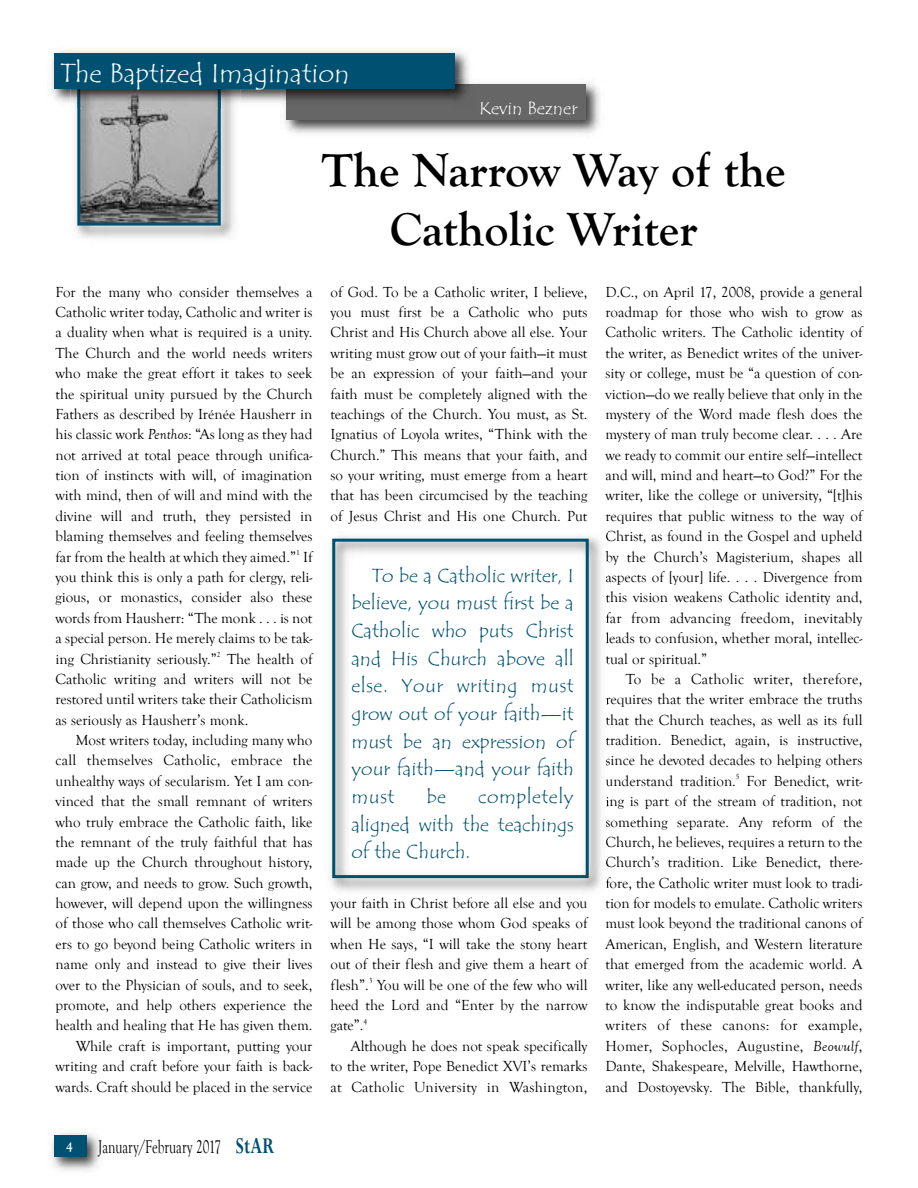
<style>
.page{position:relative;width:918px;height:1188px;background:#fff}
.page>*{position:absolute;margin:0;border:0;box-sizing:border-box;transform-origin:0 0}
.t1{font:700 48px/58.5px "Goudy Old Style T";color:#000;text-align:center}
.t2{font:27px "Tempus Sans ITC";color:#fff}
.t3{font:19.5px/27.6px "Tempus Sans ITC";color:#005171;text-align:justify}
.t4{font:18.9px "Goudy Old Style T";color:#000;scale:.71 1}
.t5{font:18px "Tempus Sans ITC";color:#fff}
.t6{font:15px/20.4px "Goudy Old Style T";color:#000;text-align:justify}
.t7{font:700 13.5px "Goudy Old Style T";color:#fff}
.s1{font-style:italic}
.s2{font-family:"Perpetua";font-weight:700;font-size:25.2px;color:#005171}
</style>
<div class="page">
<img style="left:75px;top:108px;width:160px;height:130px">
<div style="left:77px;top:82px;width:144px;height:144px;border:3px solid #005171"></div>
<img style="left:51px;top:1132px;width:48px;height:39px">
<div style="left:54px;top:1135px;width:32px;height:21px;background:#005171"></div>
<img style="left:285px;top:83px;width:315px;height:51px">
<div style="left:287px;top:85px;width:299px;height:35px;background:#666"></div>
<img style="left:52px;top:50px;width:417px;height:53px">
<img style="left:71px;top:89px;width:169px;height:19px">
<img style="left:77px;top:89px;width:144px;height:19px">
<img style="left:280px;top:78px;width:195px;height:30px">
<div style="left:54px;top:53px;width:401px;height:36px;background:#005171"></div>
<svg style="left:606px;top:532px;width:2px;height:9px"></svg>
<svg style="left:606px;top:551px;width:2px;height:11px"></svg>
<svg style="left:606px;top:595px;width:2px;height:8px"></svg>
<svg style="left:606px;top:613px;width:2px;height:10px"></svg>
<svg style="left:606px;top:632px;width:2px;height:11px"></svg>
<svg style="left:606px;top:656px;width:2px;height:8px"></svg>
<svg style="left:606px;top:717px;width:2px;height:8px"></svg>
<svg style="left:606px;top:737px;width:2px;height:8px"></svg>
<svg style="left:606px;top:779px;width:2px;height:7px"></svg>
<svg style="left:606px;top:797px;width:2px;height:10px"></svg>
<svg style="left:606px;top:838px;width:2px;height:8px"></svg>
<svg style="left:606px;top:858px;width:2px;height:9px"></svg>
<svg style="left:606px;top:878px;width:2px;height:10px"></svg>
<div style="left:332px;top:539px;width:257px;height:339px;border:3px solid #005171"></div>
<h2 class="t2" style="left:60px;top:56px;width:291px">The Baptized Imagination</h2>
<p class="t5" style="left:479px;top:97px;width:100px">Kevin Bezner</p>
<h1 class="t1" style="left:322px;top:141px;width:465px">The Narrow Way of the<br>Catholic Writer</h1>
<p class="t6" style="left:55px;top:282px;width:259px">For the many who consider themselves a Catholic writer today, Catholic and writer is a duality when what is required is a unity.<br>The Church and the world needs writers who make the great effort it takes to seek the spiritual unity pursued by the Church Fathers as described by Irénée Hausherr in his classic work <span class="s1">Penthos</span>: “As long as they had not arrived at total peace through unifica&shy;tion of instincts with will, of imagination with mind, then of will and mind with the divine will and truth, they persisted in blaming themselves and feeling themselves far from the health at which they aimed.”<sup>1</sup> If you think this is only a path for clergy, reli&shy;gious, or monastics, consider also these words from Hausherr: “The monk . . . is not a special person. He merely claims to be tak&shy;ing Christianity seriously.”<sup>2</sup> The health of Catholic writing and writers will not be restored until writers take their Catholicism as seriously as Hausherr’s monk.</p>
<p class="t6" style="left:55px;top:730px;width:259px;text-align:right">Most writers today, including many who call themselves Catholic, embrace the unhealthy ways of secularism. Yet I am con&shy;vinced that the small remnant of writers who truly embrace the Catholic faith, like the remnant of the truly faithful that has made up the Church throughout history, can grow, and needs to grow. Such growth, however, will depend upon the willingness of those who call themselves Catholic writ&shy;ers to go beyond being Catholic writers in name only and instead to give their lives over to the Physician of souls, and to seek, promote, and help others experience the health and healing that He has given them.<br>While craft is important, putting your writing and craft before your faith is back&shy;wards. Craft should be placed in the service</p>
<p class="t6" style="left:331px;top:282px;width:259px">of God. To be a Catholic writer, I believe, you must first be a Catholic who puts Christ and His Church above all else. Your writing must grow out of your faith—it must be an expression of your faith—and your faith must be completely aligned with the teachings of the Church. You must, as St.<br>Ignatius of Loyola writes, “Think with the Church.” This means that your faith, and so your writing, must emerge from a heart that has been circumcised by the teaching of Jesus Christ and His one Church. Put</p>
<h3 class="t3" style="left:351px;top:562px;width:224px;text-indent:20px">To be a Catholic writer, I believe, you must first be a Catholic who puts Christ and His Church above all else. Your writing must grow out of your faith—it must be an expression of your faith—and your faith must</h3>
<h3 class="t3" style="left:351px;top:783px;width:224px;text-indent:127px">completely aligned with the teachings of the Church.</h3>
<h3 class="t3" style="left:426px;top:783px;width:21px">be</h3>
<p class="t6" style="left:330px;top:893px;width:259px">your faith in Christ before all else and you will be among those whom God speaks of when He says, “I will take the stony heart out of their flesh and give them a heart of flesh”.<sup>3</sup> You will be one of the few who will heed the Lord and “Enter by the narrow gate”.<sup>4</sup></p>
<p class="t6" style="left:330px;top:1036px;width:259px;text-indent:20px">Although he does not speak specifically to the writer, Pope Benedict XVI’s remarks at Catholic University in Washington,</p>
<p class="t6" style="left:605px;top:282px;width:259px">D.C., on April 17, 2008, provide a general roadmap for those who wish to grow as Catholic writers. The Catholic identity of the writer, as Benedict writes of the univer&shy;sity or college, must be “a question of con&shy;viction—do we really believe that only in the mystery of the Word made flesh does the mystery of man truly become clear. . . . Are we ready to commit our entire self—intellect and will, mind and heart—to God?” For the writer, like the college or university, “[t]his requires that public witness to the way of Christ, as found in the Gospel and upheld by the Church’s Magisterium, shapes all aspects of [your] life. . . . Divergence from this vision weakens Catholic identity and, far from advancing freedom, inevitably leads to confusion, whether moral, intellec&shy;tual or spiritual.”</p>
<p class="t6" style="left:605px;top:669px;width:259px;text-indent:20px">To be a Catholic writer, therefore, requires that the writer embrace the truths that the Church teaches, as well as its full tradition. Benedict, again, is instructive, since he devoted decades to helping others understand tradition.<sup>5</sup> For Benedict, writ&shy;ing is part of the stream of tradition, not something separate. Any reform of the Church, he believes, requires a return to the Church’s tradition. Like Benedict, there&shy;fore, the Catholic writer must look to tradi&shy;tion for models to emulate. Catholic writers must look beyond the traditional canons of American, English, and Western literature that emerged from the academic world. A writer, like any well-educated person, needs to know the indisputable great books and writers of these canons: for example, Homer, Sophocles, Augustine, <span class="s1">Beowulf</span>, Dante, Shakespeare, Melville, Hawthorne, and Dostoyevsky. The Bible, thankfully,</p>
<p class="t7" style="left:66px;top:1139px;width:8px">4</p>
<p class="t4" style="left:98px;top:1136px;width:249px">January/February 2017 <span class="s2">StAR</span></p>
</div>
